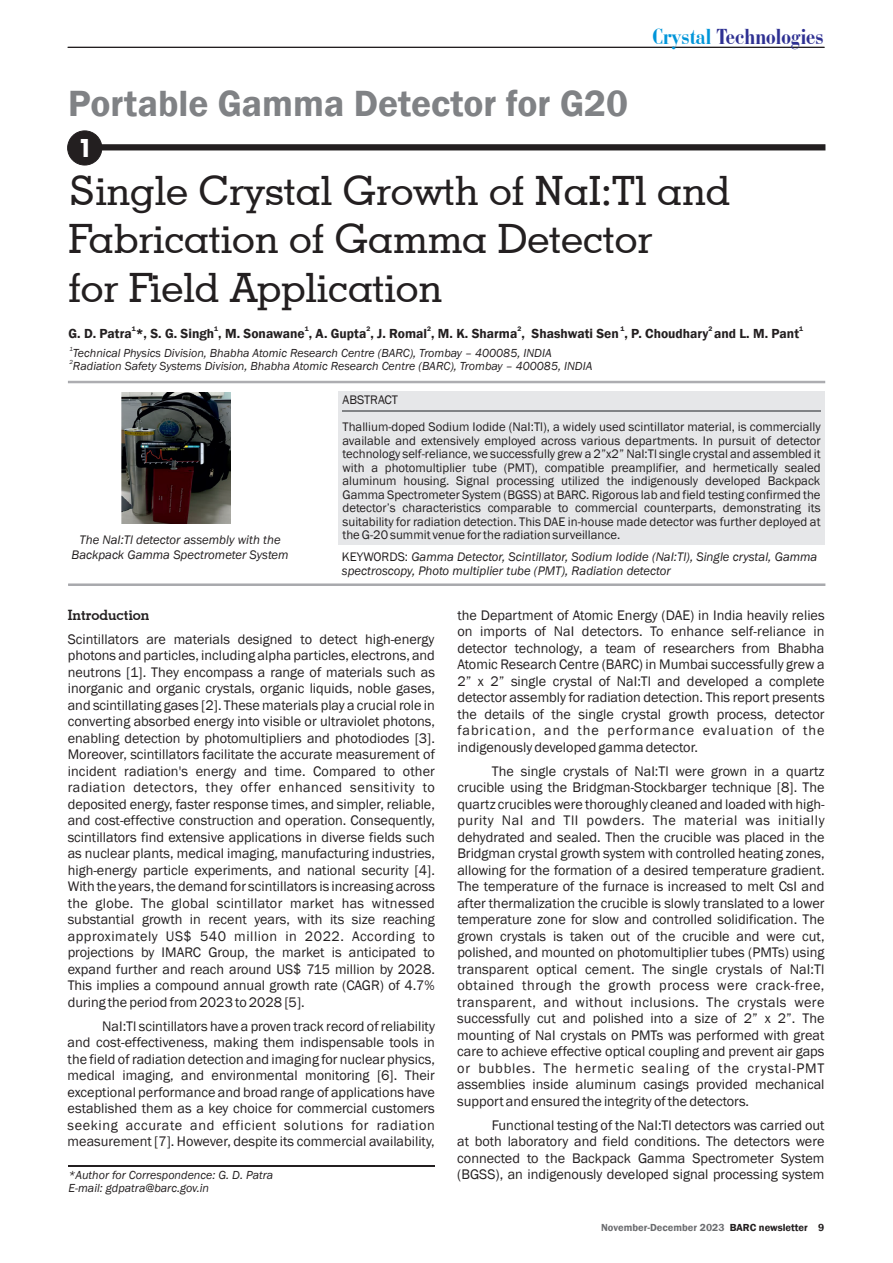
<style>
.page{position:relative;width:893px;height:1263px;background:#fff}
.page>*{position:absolute;margin:0;border:0;box-sizing:border-box;transform-origin:0 0}
.t1{font:500 40.5px/48.6px "Geometric Slab 703 BT";color:#231f20}
.t2{font:600 37.5px "Franklin Gothic";color:#808285}
.t3{font:700 25.65px "Bauhaus IT Cby BT";color:#fff}
.t4{font:700 condensed 22.5px "Bauer Bodoni BT";color:#2e3092}
.t5{font:14.25px/16.5px "Franklin Gothic";color:#231f20;text-align:justify}
.t6{font:700 14.25px "Geometric Slab 703 BT";color:#231f20}
.t7{font:600 13.5px "Franklin Gothic";color:#231f20}
.t8{font:12.75px/13.5px "Franklin Gothic";color:#231f20}
.t9{font:italic 12.75px/14.4px "Franklin Gothic";color:#231f20}
.t10{font:italic 12px/13.6px "Franklin Gothic";color:#231f20}
.t11{font:600 10.5px "Franklin Gothic";color:#6c6d70}
.t12{font:600 6.75px "Franklin Gothic";color:#231f20}
.t13{font:italic 6px "Franklin Gothic";color:#231f20}
.s1{color:#0095d9}
.s2{font-style:normal}
.s3{color:#231f20}
</style>
<div class="page">
<div style="left:338px;top:391px;width:487px;height:153px;background:#e6e7e9"></div>
<hr style="left:68px;top:381px;width:757px;height:2px;background:#adadb1">
<hr style="left:68px;top:584px;width:757px;height:2px;background:#a8a9ad">
<hr style="left:342px;top:410px;width:479px;height:1px;background:#808285">
<hr style="left:69px;top:1165px;width:366px;height:2px;background:#231f20">
<div style="left:67px;top:131px;width:35px;height:34px;background:#231f20;border:1px solid #231f20;border-radius:50%"></div>
<svg style="left:68px;top:144px;width:757px;height:6px;background:#2a2627"></svg>
<img style="left:121px;top:393px;width:109px;height:130px">
<svg style="left:67px;top:47px;width:758px;height:1px"></svg>
<h2 class="t2" style="left:68px;top:89px;width:561px">Portable Gamma Detector for G20</h2>
<h3 class="t3" style="left:77px;top:138px;width:16px">1</h3>
<h3 class="t4" style="left:652px;top:27px;width:173px"><span class="s1">Crystal</span> Technologies</h3>
<h1 class="t1" style="left:68px;top:170px;width:664px">Single Crystal Growth of NaI:Tl and<br>Fabrication of Gamma Detector<br>for Field Application</h1>
<p class="t12" style="left:132px;top:326px;width:5px">1</p>
<p class="t12" style="left:214px;top:326px;width:5px">1</p>
<p class="t12" style="left:305px;top:326px;width:5px">1</p>
<p class="t12" style="left:366px;top:326px;width:5px">2</p>
<p class="t12" style="left:427px;top:326px;width:5px">2</p>
<p class="t12" style="left:517px;top:326px;width:5px">2</p>
<p class="t12" style="left:620px;top:326px;width:5px">1</p>
<p class="t12" style="left:708px;top:326px;width:5px">2</p>
<p class="t12" style="left:799px;top:326px;width:5px">1</p>
<p class="t7" style="left:68px;top:328px;width:732px">G. D. Patra *, S. G. Singh , M. Sonawane , A. Gupta , J. Romal , M. K. Sharma , Shashwati Sen , P. Choudhary and L. M. Pant</p>
<p class="t13" style="left:69px;top:347px;width:5px">1</p>
<p class="t10" style="left:73px;top:347px;width:480px">Technical Physics Division, Bhabha Atomic Research Centre (BARC), Trombay – 400085, INDIA</p>
<p class="t13" style="left:69px;top:360px;width:5px">2</p>
<p class="t10" style="left:73px;top:361px;width:521px">Radiation Safety Systems Division, Bhabha Atomic Research Centre (BARC), Trombay – 400085, INDIA</p>
<p class="t8" style="left:342px;top:387px;width:480px;line-height:27px">ABSTRACT<br>Thallium-doped Sodium Iodide (NaI:Tl), a widely used scintillator material, is commercially</p>
<p class="t8" style="left:342px;top:435px;width:480px;text-align:justify">available and extensively employed across various departments. In pursuit of detector technology self-reliance, we successfully grew a 2”x2” NaI:Tl single crystal and assembled it with a photomultiplier tube (PMT), compatible preamplifier, and hermetically sealed aluminum housing. Signal processing utilized the indigenously developed Backpack Gamma Spectrometer System (BGSS) at BARC. Rigorous lab and field testing confirmed the detector’s characteristics comparable to commercial counterparts, demonstrating its suitability for radiation detection. This DAE in-house made detector was further deployed at the G-20 summit venue for the radiation surveillance.</p>
<p class="t9" style="left:342px;top:550px;width:477px"><span class="s2">KEYWORDS:</span> Gamma Detector, Scintillator, Sodium Iodide (NaI:Tl), Single crystal, Gamma spectroscopy, Photo multiplier tube (PMT), Radiation detector</p>
<p class="t9" style="left:72px;top:534px;width:219px;text-align:center">The NaI:Tl detector assembly with the<br>Backpack Gamma Spectrometer System</p>
<p class="t6" style="left:68px;top:609px;width:83px">Introduction</p>
<p class="t5" style="left:68px;top:632px;width:369px">Scintillators are materials designed to detect high-energy photons and particles, including alpha particles, electrons, and neutrons [1]. They encompass a range of materials such as inorganic and organic crystals, organic liquids, noble gases, and scintillating gases [2]. These materials play a crucial role in converting absorbed energy into visible or ultraviolet photons, enabling detection by photomultipliers and photodiodes [3].<br>Moreover, scintillators facilitate the accurate measurement of incident radiation's energy and time. Compared to other radiation detectors, they offer enhanced sensitivity to deposited energy, faster response times, and simpler, reliable, and cost-effective construction and operation. Consequently, scintillators find extensive applications in diverse fields such as nuclear plants, medical imaging, manufacturing industries, high-energy particle experiments, and national security [4].<br>With the years, the demand for scintillators is increasing across the globe. The global scintillator market has witnessed substantial growth in recent years, with its size reaching approximately US$ 540 million in 2022. According to projections by IMARC Group, the market is anticipated to expand further and reach around US$ 715 million by 2028.<br>This implies a compound annual growth rate (CAGR) of 4.7% during the period from 2023 to 2028 [5].</p>
<p class="t5" style="left:68px;top:1019px;width:369px;text-indent:35px">NaI:Tl scintillators have a proven track record of reliability and cost-effectiveness, making them indispensable tools in the field of radiation detection and imaging for nuclear physics, medical imaging, and environmental monitoring [6]. Their exceptional performance and broad range of applications have established them as a key choice for commercial customers seeking accurate and efficient solutions for radiation measurement [7]. However, despite its commercial availability,</p>
<p class="t10" style="left:68px;top:1168px;width:206px">*Author for Correspondence: G. D. Patra<br>E-mail: gdpatra@barc.gov.in</p>
<p class="t5" style="left:457px;top:608px;width:369px">the Department of Atomic Energy (DAE) in India heavily relies on imports of NaI detectors. To enhance self-reliance in detector technology, a team of researchers from Bhabha Atomic Research Centre (BARC) in Mumbai successfully grew a 2” x 2” single crystal of NaI:Tl and developed a complete detector assembly for radiation detection. This report presents the details of the single crystal growth process, detector fabrication, and the performance evaluation of the indigenously developed gamma detector.</p>
<p class="t5" style="left:457px;top:764px;width:369px;text-indent:35px">The single crystals of NaI:Tl were grown in a quartz crucible using the Bridgman-Stockbarger technique [8]. The quartz crucibles were thoroughly cleaned and loaded with high&shy;purity NaI and TlI powders. The material was initially dehydrated and sealed. Then the crucible was placed in the Bridgman crystal growth system with controlled heating zones, allowing for the formation of a desired temperature gradient.<br>The temperature of the furnace is increased to melt CsI and after thermalization the crucible is slowly translated to a lower temperature zone for slow and controlled solidification. The grown crystals is taken out of the crucible and were cut, polished, and mounted on photomultiplier tubes (PMTs) using transparent optical cement. The single crystals of NaI:Tl obtained through the growth process were crack-free, transparent, and without inclusions. The crystals were successfully cut and polished into a size of 2” x 2”. The mounting of NaI crystals on PMTs was performed with great care to achieve effective optical coupling and prevent air gaps or bubbles. The hermetic sealing of the crystal-PMT assemblies inside aluminum casings provided mechanical support and ensured the integrity of the detectors.</p>
<p class="t5" style="left:457px;top:1118px;width:369px;text-indent:35px">Functional testing of the NaI:Tl detectors was carried out at both laboratory and field conditions. The detectors were connected to the Backpack Gamma Spectrometer System (BGSS), an indigenously developed signal processing system</p>
<p class="t11" style="left:601px;top:1223px;width:225px">November-December 2023 <span class="s3">BARC newsletter 9</span></p>
</div>
